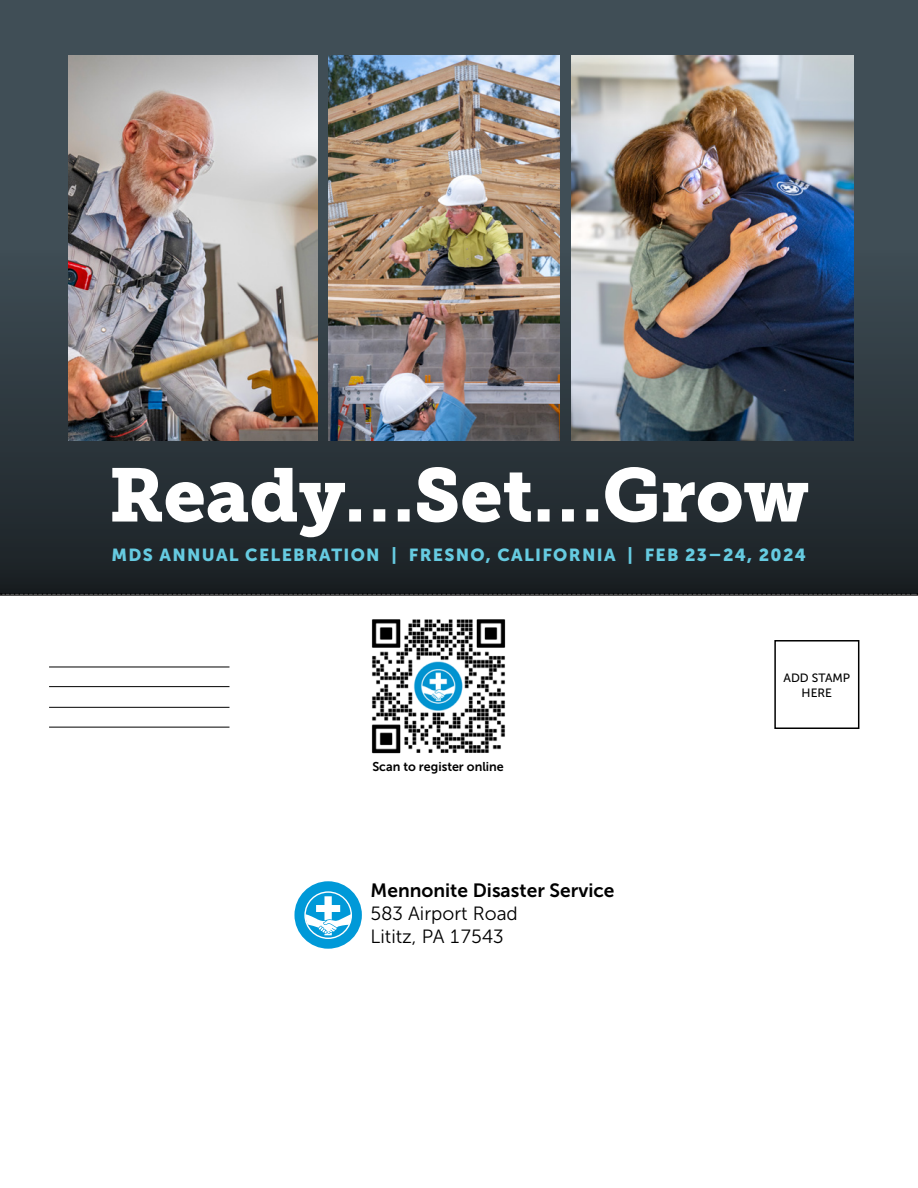
<style>
.page{position:relative;width:918px;height:1188px;background:#fff}
.page>*{position:absolute;margin:0;border:0;box-sizing:border-box;transform-origin:0 0}
.t1{font:75px "Museo Slab 900";color:#fff}
.t2{font:19.2px/23px "Museo Sans 300";color:#000}
.t3{font:19.2px "Museo Sans 700";color:#000}
.t4{font:17.4px "Museo Sans 900";letter-spacing:.075em;color:#66cbe1}
.t5{font:12.75px "Museo Sans 700";color:#000}
.t6{font:12px/15px "Museo Sans 500";color:#000;text-align:center}
</style>
<div class="page">
<div style="left:0;top:0;width:918px;height:594px;background:#404e56"></div>
<div style="left:774px;top:640px;width:85px;height:89px;border:2px solid #000"></div>
<hr style="left:49px;top:667px;width:180px;height:1px;background:#000">
<hr style="left:49px;top:686px;width:180px;height:1px;background:#000">
<hr style="left:49px;top:707px;width:180px;height:1px;background:#000">
<hr style="left:49px;top:727px;width:180px;height:1px;background:#000">
<div style="left:294px;top:881px;width:68px;height:68px;background:#0099d8;border-radius:50%"></div>
<svg style="left:304px;top:891px;width:48px;height:48px"></svg>
<div style="left:1px;top:248px;width:917px;height:347px;background:linear-gradient(to bottom,#414f58,#1a2023)"></div>
<img style="left:329px;top:56px;width:231px;height:385px">
<img style="left:572px;top:56px;width:281px;height:385px">
<img style="left:69px;top:56px;width:249px;height:385px">
<img style="left:371px;top:619px;width:135px;height:135px">
<h1 class="t1" style="left:109px;top:452px;width:702px">Ready…Set…Grow</h1>
<p class="t4" style="left:112px;top:545px;width:696px">MDS ANNUAL CELEBRATION | FRESNO, CALIFORNIA | FEB 23–24, 2024</p>
<p class="t5" style="left:372px;top:759px;width:133px">Scan to register online</p>
<p class="t3" style="left:371px;top:880px;width:245px">Mennonite Disaster Service</p>
<p class="t2" style="left:371px;top:902px;width:149px">583 Airport Road<br>Lititz, PA 17543</p>
<p class="t6" style="left:784px;top:670px;width:68px">ADD STAMP<br>HERE</p>
</div>
